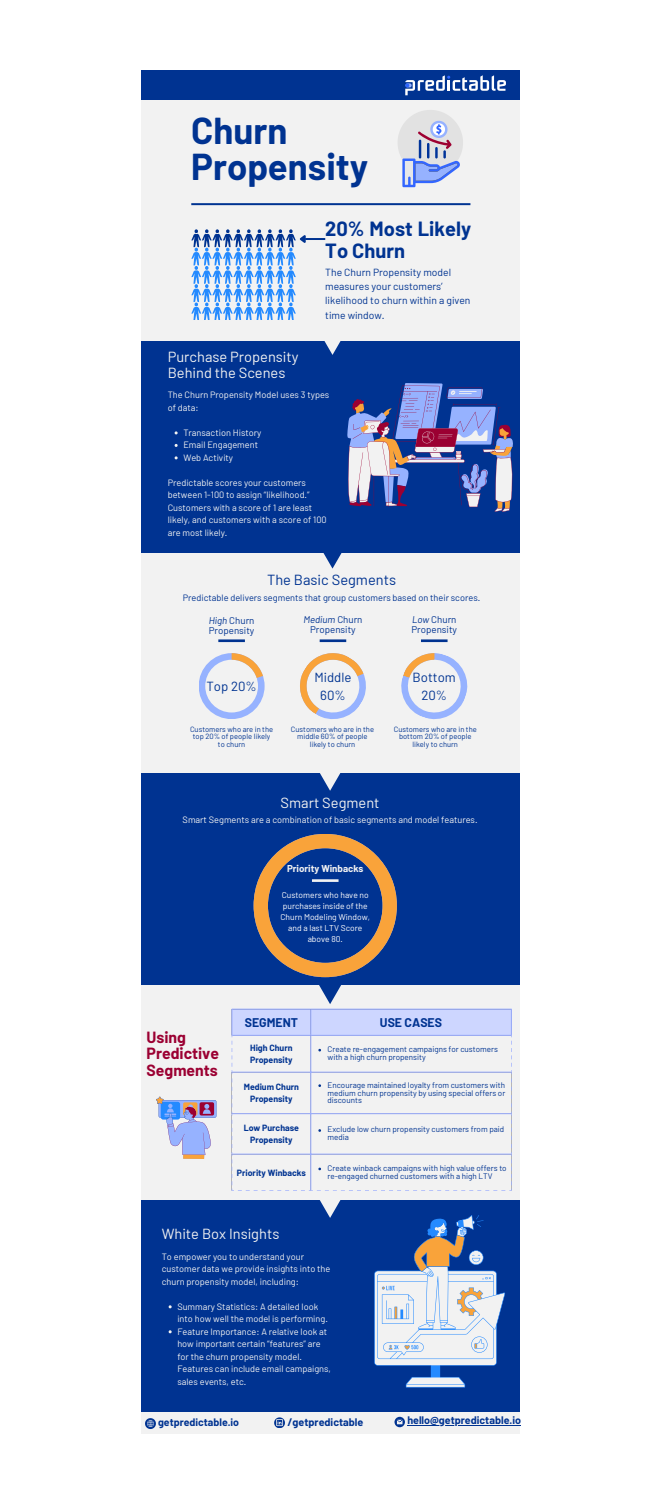
<style>
.page{position:relative;width:660px;height:1500px;background:#fff}
.page>*{position:absolute;margin:0;border:0;box-sizing:border-box;transform-origin:0 0}
.t1{font:700 36.6px/36.2px "Barlow";color:#003391}
.t2{font:700 20.1px/21.5px "Barlow";color:#003391}
.t3{font:700 15.8px/16.5px "Barlow";color:#9b0032}
.t4{font:14.6px/15.5px "Barlow";color:#f2f2f2}
.t5{font:14.6px "Barlow";color:#003391}
.t6{font:13.2px/18.1px "Barlow";color:#003391;text-align:center}
.t7{font:700 12.3px "Barlow";color:#003391}
.t8{font:700 10.7px "Barlow";color:#003391}
.t9{font:700 10.6px "Barlow";color:#003391}
.t10{font:10.3px/14.2px "Barlow";color:#003391}
.t11{font:9.7px/10.1px "Barlow";color:#003391}
.t12{font:700 9.7px "Barlow";color:#f2f2f2}
.t13{font:9.2px/12.5px "Barlow";color:#f2f2f2}
.t14{font:9.2px "Barlow";color:#003391}
.t15{font:700 8.8px/11.9px "Barlow";color:#003391;text-align:center}
.t16{font:8.4px/11.2px "Barlow";color:#fff;text-align:center}
.t17{font:8.1px/7.9px "Barlow";color:#003391}
.t18{font:7.6px/7.7px "Barlow";color:#003391;text-align:center}
.s1{font-style:italic}
</style>
<div class="page">
<div style="left:141px;top:77px;width:378px;height:1357px;background:#f2f2f2"></div>
<svg style="left:191px;top:229px;width:52px;height:36px"></svg>
<svg style="left:199px;top:653px;width:66px;height:66px"></svg>
<div style="left:141px;top:341px;width:378px;height:212px;background:#003391"></div>
<svg style="left:323px;top:553px;width:19px;height:16px"></svg>
<hr style="left:191px;top:203px;width:279px;height:2px;background:#003391">
<svg style="left:324px;top:341px;width:17px;height:14px"></svg>
<div style="left:141px;top:71px;width:378px;height:29px;background:#003391"></div>
<svg style="left:398px;top:110px;width:65px;height:77px"></svg>
<hr style="left:305px;top:238px;width:20px;height:2px;background:#003391">
<svg style="left:299px;top:235px;width:7px;height:8px"></svg>
<svg style="left:347px;top:383px;width:166px;height:129px"></svg>
<hr style="left:218px;top:639px;width:27px;height:3px;background:#003391">
<svg style="left:300px;top:653px;width:66px;height:66px"></svg>
<hr style="left:320px;top:639px;width:26px;height:3px;background:#003391">
<svg style="left:401px;top:653px;width:67px;height:67px"></svg>
<hr style="left:421px;top:639px;width:27px;height:3px;background:#003391">
<div style="left:141px;top:773px;width:378px;height:212px;background:#003391"></div>
<svg style="left:320px;top:773px;width:21px;height:18px"></svg>
<svg style="left:156px;top:1097px;width:60px;height:62px"></svg>
<svg style="left:145px;top:1418px;width:11px;height:11px"></svg>
<svg style="left:395px;top:1417px;width:10px;height:10px"></svg>
<svg style="left:274px;top:1417px;width:11px;height:11px"></svg>
<hr style="left:407px;top:1425px;width:114px;height:1px;background:#003391">
<svg style="left:405px;top:75px;width:101px;height:20px"></svg>
<div style="left:141px;top:1200px;width:378px;height:212px;background:#003391"></div>
<svg style="left:232px;top:834px;width:280px;height:553px"></svg>
<hr style="left:312px;top:879px;width:27px;height:3px;background:#f2f2f2">
<p class="t1" style="left:191px;top:111px;width:178px">Churn<br>Propensity</p>
<p class="t2" style="left:325px;top:217px;width:148px">20% Most Likely<br>To Churn</p>
<p class="t10" style="left:325px;top:265px;width:147px">The Churn Propensity model measures your customers’ likelihood to churn within a given time window.</p>
<p class="t4" style="left:168px;top:349px;width:132px">Purchase Propensity<br>Behind the Scenes</p>
<p class="t13" style="left:168px;top:388px;width:163px">The Churn Propensity Model uses 3 types of data:</p>
<p class="t13" style="left:183px;top:426px;width:80px">Transaction History</p>
<h1 class="t13" style="left:183px;top:438px;width:76px">Email Engagement</h1>
<p class="t13" style="left:183px;top:451px;width:51px">Web Activity</p>
<h3 class="t13" style="left:168px;top:476px;width:161px">Predictable scores your customers between 1-100 to assign “likelihood.” Customers with a score of 1 are least likely, and customers with a score of 100 are most likely.</h3>
<p class="t5" style="left:267px;top:571px;width:131px">The Basic Segments</p>
<p class="t14" style="left:183px;top:592px;width:299px">Predictable delivers segments that group customers based on their scores.</p>
<p class="t11" style="left:303px;top:614px;width:61px;text-align:center"><span class="s1">Medium</span> Churn<br>Propensity</p>
<h2 class="t11" style="left:412px;top:614px;width:46px"><span class="s1">Low</span> Churn</h2>
<p class="t11" style="left:209px;top:615px;width:47px"><span class="s1">High</span> Churn<br>Propensity</p>
<h6 class="t11" style="left:412px;top:625px;width:47px">Propensity</h6>
<p class="t6" style="left:206px;top:676px;width:52px">Top 20%</p>
<h6 class="t6" style="left:314px;top:667px;width:39px">Middle<br>60%</h6>
<h5 class="t6" style="left:413px;top:667px;width:45px">Bottom<br>20%</h5>
<h5 class="t18" style="left:190px;top:725px;width:85px">Customers who are in the top 20% of people likely to churn</h5>
<p class="t18" style="left:291px;top:725px;width:85px">Customers who are in the middle 60% of people likely to churn</p>
<p class="t18" style="left:394px;top:725px;width:85px">Customers who are in the bottom 20% of people likely to churn</p>
<p class="t4" style="left:281px;top:794px;width:100px">Smart Segment</p>
<p class="t13" style="left:183px;top:813px;width:296px">Smart Segments are a combination of basic segments and model features.</p>
<p class="t12" style="left:287px;top:862px;width:78px">Priority Winbacks</p>
<p class="t16" style="left:281px;top:889px;width:91px">Customers who have no purchases inside of the<br>Churn Modeling Window, and a last LTV Score above 80.</p>
<p class="t3" style="left:147px;top:1028px;width:74px">Using<br>Predictive<br>Segments</p>
<p class="t7" style="left:245px;top:1015px;width:55px">SEGMENT</p>
<p class="t7" style="left:380px;top:1014px;width:64px">USE CASES</p>
<p class="t15" style="left:250px;top:1042px;width:44px">High Churn</p>
<p class="t15" style="left:250px;top:1054px;width:44px">Propensity</p>
<p class="t17" style="left:328px;top:1045px;width:172px">Create re-engagement campaigns for customers with a high churn propensity</p>
<p class="t15" style="left:244px;top:1081px;width:57px">Medium Churn<br>Propensity</p>
<p class="t17" style="left:328px;top:1080px;width:179px;text-align:justify">Encourage maintained loyalty from customers with medium churn propensity by using special offers or discounts</p>
<p class="t15" style="left:244px;top:1122px;width:57px">Low Purchase<br>Propensity</p>
<p class="t17" style="left:328px;top:1125px;width:178px">Exclude low churn propensity customers from paid media</p>
<p class="t15" style="left:237px;top:1166px;width:71px">Priority Winbacks</p>
<p class="t17" style="left:328px;top:1164px;width:181px">Create winback campaigns with high value offers to re-engaged churned customers with a high LTV</p>
<p class="t4" style="left:162px;top:1225px;width:119px">White Box Insights</p>
<p class="t13" style="left:162px;top:1250px;width:170px">To empower you to understand your customer data we provide insights into the churn propensity model, including:</p>
<p class="t13" style="left:177px;top:1300px;width:152px">Summary Statistics: A detailed look into how well the model is performing.</p>
<p class="t13" style="left:177px;top:1325px;width:155px">Feature Importance: A relative look at how important certain “features” are for the churn propensity model.<br>Features can include email campaigns, sales events, etc.</p>
<p class="t9" style="left:158px;top:1416px;width:83px">getpredictable.io</p>
<p class="t8" style="left:288px;top:1415px;width:77px">/getpredictable</p>
<p class="t8" style="left:407px;top:1414px;width:115px">hello@getpredictable.io</p>
</div>
